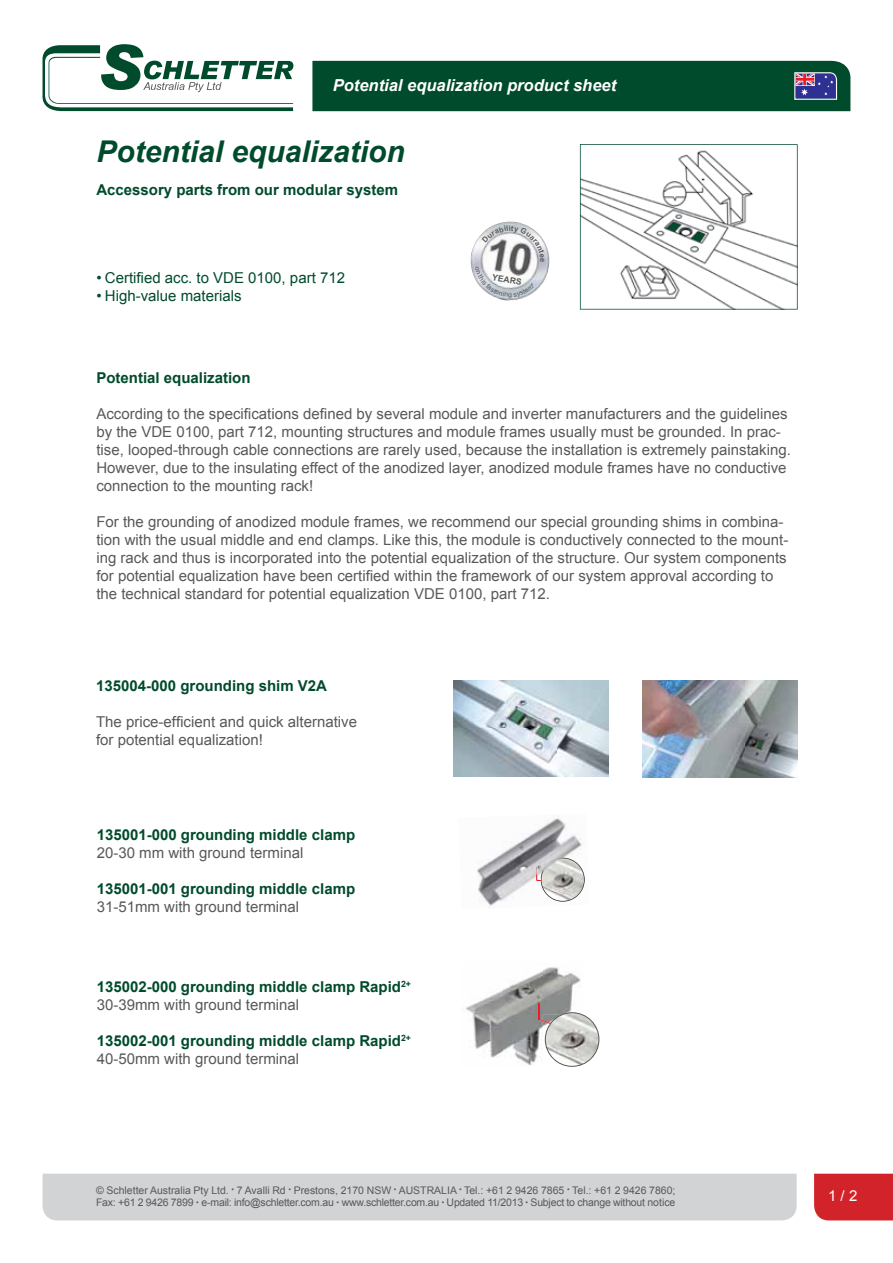
<style>
.page{position:relative;width:893px;height:1263px;background:#fff}
.page>*{position:absolute;margin:0;border:0;box-sizing:border-box;transform-origin:0 0}
.t1{font:italic 700 30px "Arial";color:#004b2c}
.t2{font:italic 700 16.5px "Arial";color:#fff}
.t3{font:15px/18px "Arial";color:#58595b}
.t4{font:700 15px/18px "Arial";color:#004b2c}
.t5{font:15px "Arial";color:#004b2c}
.t6{font:15px "Arial";color:#fff}
.t7{font:10.5px/12.6px "Arial";letter-spacing:-.02em;color:#58595b}
.t8{font:700 8.55px "Arial";color:#58595b}
.s1{font-weight:400;color:#58595b}
.s2{font-style:italic;font-size:7.5px}
</style>
<div class="page">
<div style="left:43px;top:1174px;width:754px;height:46px;background:#d1d3d4"></div>
<div style="left:814px;top:1174px;width:79px;height:46px;background:#d2232a"></div>
<div style="left:828px;top:1190px;width:65px;height:14px;background:#d2232a"></div>
<div style="left:312px;top:61px;width:538px;height:50px;background:#004b2c"></div>
<svg style="left:43px;top:44px;width:250px;height:67px"></svg>
<svg style="left:580px;top:144px;width:218px;height:166px"></svg>
<img style="left:454px;top:680px;width:154px;height:97px">
<img style="left:642px;top:680px;width:155px;height:97px">
<img style="left:477px;top:818px;width:105px;height:90px">
<svg style="left:536px;top:858px;width:5px;height:44px"></svg>
<img style="left:541px;top:858px;width:44px;height:44px">
<img style="left:462px;top:967px;width:119px;height:99px">
<svg style="left:538px;top:1003px;width:61px;height:64px"></svg>
<img style="left:497px;top:223px;width:52px;height:31px">
<img style="left:471px;top:246px;width:3px;height:30px">
<img style="left:518px;top:254px;width:31px;height:46px">
<img style="left:497px;top:298px;width:21px;height:3px">
<img style="left:474px;top:224px;width:73px;height:56px">
<svg style="left:475px;top:225px;width:69px;height:73px"></svg>
<p class="t2" style="left:333px;top:74px;width:285px">Potential equalization product sheet</p>
<h1 class="t1" style="left:96px;top:131px;width:310px">Potential equalization</h1>
<p class="t4" style="left:96px;top:181px;width:303px">Accessory parts from our modular system</p>
<p class="t5" style="left:96px;top:268px;width:250px">• Certified acc. to VDE 0100, part 712</p>
<p class="t5" style="left:96px;top:286px;width:147px">• High-value materials</p>
<p class="t8" style="left:493px;top:271px;width:31px;rotate:10deg">YEARS</p>
<p class="t4" style="left:96px;top:369px;width:156px">Potential equalization</p>
<p class="t3" style="left:96px;top:405px;width:696px">According to the specifications defined by several module and inverter manufacturers and the guidelines by the VDE 0100, part 712, mounting structures and module frames usually must be grounded. In prac&shy;tise, looped-through cable connections are rarely used, because the installation is extremely painstaking.<br>However, due to the insulating effect of the anodized layer, anodized module frames have no conductive connection to the mounting rack!</p>
<p class="t3" style="left:96px;top:513px;width:693px">For the grounding of anodized module frames, we recommend our special grounding shims in combina&shy;tion with the usual middle and end clamps. Like this, the module is conductively connected to the mount&shy;ing rack and thus is incorporated into the potential equalization of the structure. Our system components for potential equalization have been certified within the framework of our system approval according to the technical standard for potential equalization VDE 0100, part 712.</p>
<p class="t4" style="left:96px;top:677px;width:232px">135004-000 grounding shim V2A</p>
<p class="t3" style="left:96px;top:713px;width:262px">The price-efficient and quick alternative for potential equalization!</p>
<p class="t4" style="left:97px;top:826px;width:260px">135001-000 grounding middle clamp</p>
<p class="t3" style="left:97px;top:844px;width:208px">20-30 mm with ground terminal</p>
<p class="t4" style="left:97px;top:880px;width:260px">135001-001 grounding middle clamp</p>
<p class="t3" style="left:97px;top:898px;width:204px">31-51mm with ground terminal</p>
<p class="t4" style="left:97px;top:978px;width:316px">135002-000 grounding middle clamp Rapid<sup>2+<br></sup><span class="s1">30-39mm with ground terminal</span></p>
<p class="t4" style="left:97px;top:1032px;width:316px">135002-001 grounding middle clamp Rapid<sup>2+<br></sup><span class="s1">40-50mm with ground terminal</span></p>
<p class="t7" style="left:96px;top:1184px;width:581px">© Schletter Australia Pty Ltd. <span class="s2">•</span> 7 Avalli Rd <span class="s2">•</span> Prestons, 2170 NSW <span class="s2">•</span> AUSTRALIA <span class="s2">•</span> Tel.: +61 2 9426 7865 <span class="s2">•</span> Tel.: +61 2 9426 7860;<br>Fax: +61 2 9426 7899 <span class="s2">•</span> e-mail: info@schletter.com.au <span class="s2">•</span> www.schletter.com.au <span class="s2">•</span> Updated 11/2013 <span class="s2">•</span> Subject to change without notice</p>
<p class="t6" style="left:828px;top:1186px;width:31px">1 / 2</p>
</div>
